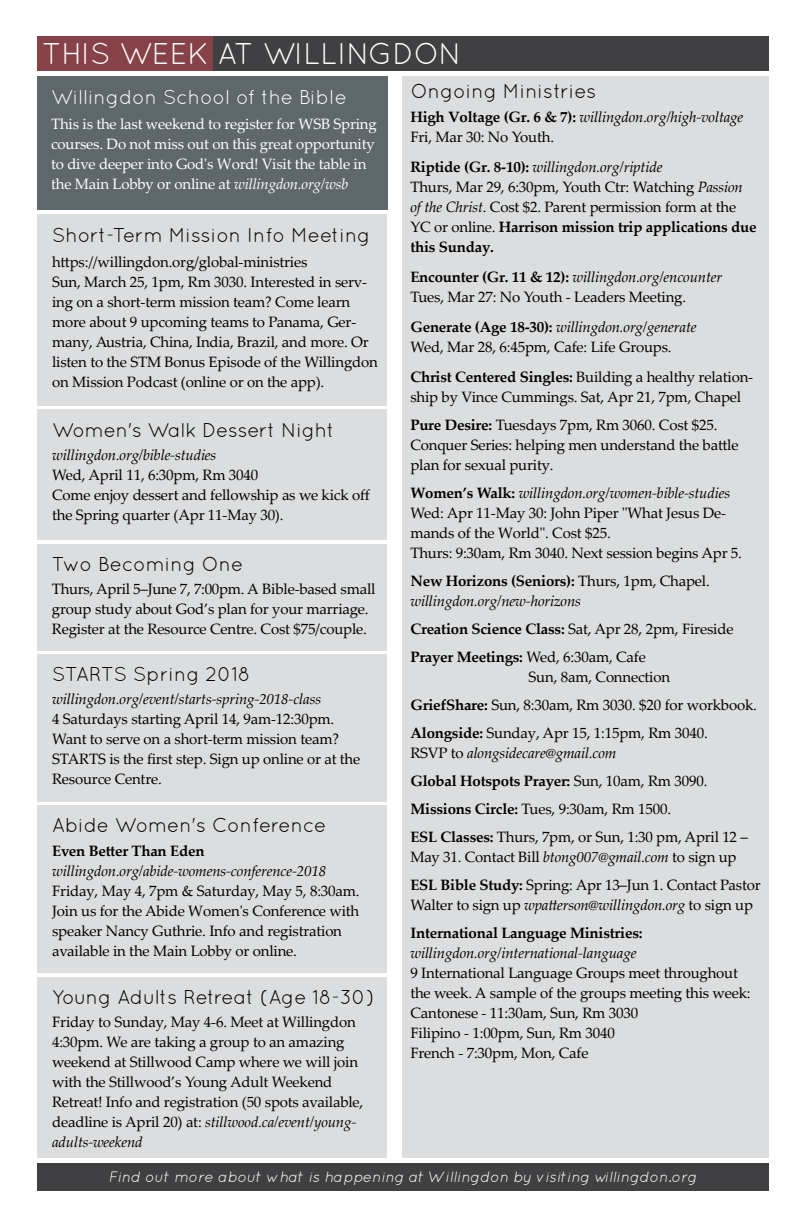
<style>
.page{position:relative;width:792px;height:1224px;background:#fff}
.page>*{position:absolute;margin:0;border:0;box-sizing:border-box;transform-origin:0 0}
.t1{font:30px "Quicksand";color:#fff}
.t2{font:20px "Quicksand";color:#000}
.t3{font:20px "Quicksand";color:#fff}
.t4{font:15px/20px "Palatino Linotype";letter-spacing:-.015em;color:#000}
.t5{font:italic 15px/20px "Palatino Linotype";letter-spacing:-.015em;color:#000}
.t6{font:15px/20px "Palatino Linotype";letter-spacing:-.015em;color:#fff}
.t7{font:700 15px/28px "Palatino Linotype";letter-spacing:-.015em;color:#000}
.t8{font:italic 15px "Quicksand";color:#fff}
.s1{font-style:italic}
.s2{font-weight:700;font-style:normal}
.s3{font-style:normal}
.s4{font-weight:700}
.s5{font-weight:400}
.s6{font-weight:400;font-style:italic}
</style>
<div class="page">
<div style="left:213px;top:36px;width:556px;height:35px;background:#404042"></div>
<div style="left:402px;top:77px;width:367px;height:1081px;background:#dcddde"></div>
<div style="left:37px;top:214px;width:350px;height:192px;background:#dcddde"></div>
<div style="left:37px;top:36px;width:176px;height:35px;background:#874247"></div>
<div style="left:37px;top:1163px;width:732px;height:27px;background:#404042"></div>
<div style="left:37px;top:654px;width:350px;height:147px;background:#dcddde"></div>
<div style="left:37px;top:544px;width:350px;height:106px;background:#dcddde"></div>
<div style="left:37px;top:977px;width:350px;height:181px;background:#dcddde"></div>
<div style="left:37px;top:410px;width:350px;height:130px;background:#dcddde"></div>
<div style="left:37px;top:77px;width:350px;height:133px;background:#5e676c"></div>
<div style="left:37px;top:805px;width:350px;height:168px;background:#dcddde"></div>
<h1 class="t1" style="left:42px;top:37px;width:421px">THIS WEEK AT WILLINGDON</h1>
<h2 class="t3" style="left:51px;top:85px;width:297px">Willingdon School of the Bible</h2>
<p class="t6" style="left:51px;top:113px;width:327px">This is the last weekend to register for WSB Spring courses. Do not miss out on this great opportunity to dive deeper into God's Word! Visit the table in the Main Lobby or online at <span class="s1">willingdon.org/wsb</span></p>
<h2 class="t2" style="left:52px;top:224px;width:320px">Short-Term Mission Info Meeting</h2>
<p class="t4" style="left:52px;top:251px;width:327px">https://willingdon.org/global-ministries<br>Sun, March 25, 1pm, Rm 3030. Interested in serv&shy;ing on a short-term mission team? Come learn more about 9 upcoming teams to Panama, Ger&shy;many, Austria, China, India, Brazil, and more. Or listen to the STM Bonus Episode of the Willingdon on Mission Podcast (online or on the app).</p>
<h2 class="t2" style="left:52px;top:418px;width:284px">Women's Walk Dessert Night</h2>
<p class="t5" style="left:52px;top:444px;width:166px">willingdon.org/bible-studies</p>
<p class="t4" style="left:52px;top:464px;width:319px">Wed, April 11, 6:30pm, Rm 3040<br>Come enjoy dessert and fellowship as we kick off the Spring quarter (Apr 11-May 30).</p>
<h2 class="t2" style="left:52px;top:552px;width:193px">Two Becoming One</h2>
<p class="t4" style="left:52px;top:578px;width:325px">Thurs, April 5–June 7, 7:00pm. A Bible-based small group study about God’s plan for your marriage.<br>Register at the Resource Centre. Cost $75/couple.</p>
<h2 class="t2" style="left:52px;top:663px;width:200px">STARTS Spring 2018</h2>
<p class="t5" style="left:52px;top:689px;width:271px">willingdon.org/event/starts-spring-2018-class</p>
<p class="t4" style="left:52px;top:709px;width:310px">4 Saturdays starting April 14, 9am-12:30pm.<br>Want to serve on a short-term mission team?<br>STARTS is the first step. Sign up online or at the Resource Centre.</p>
<h2 class="t2" style="left:52px;top:814px;width:276px">Abide Women's Conference</h2>
<p class="t7" style="left:52px;top:836px;width:154px">Even Better Than Eden</p>
<p class="t5" style="left:52px;top:860px;width:276px">willingdon.org/abide-womens-conference-2018</p>
<p class="t4" style="left:52px;top:880px;width:309px">Friday, May 4, 7pm &amp; Saturday, May 5, 8:30am.<br>Join us for the Abide Women's Conference with speaker Nancy Guthrie. Info and registration available in the Main Lobby or online.</p>
<h2 class="t2" style="left:52px;top:986px;width:324px">Young Adults Retreat (Age 18-30)</h2>
<p class="t4" style="left:52px;top:1012px;width:313px">Friday to Sunday, May 4-6. Meet at Willingdon 4:30pm. We are taking a group to an amazing weekend at Stillwood Camp where we will join with the Stillwood’s Young Adult Weekend Retreat! Info and registration (50 spots available, deadline is April 20) at: <span class="s1">stillwood.ca/event/young&shy;adults-weekend</span></p>
<h2 class="t2" style="left:411px;top:79px;width:187px">Ongoing Ministries</h2>
<p class="t5" style="left:410px;top:106px;width:335px"><span class="s2">High Voltage (Gr. 6 &amp; 7):</span> willingdon.org/high-voltage<br><span class="s3">Fri, Mar 30: No Youth.</span></p>
<p class="t4" style="left:410px;top:156px;width:348px"><span class="s4">Riptide (Gr. 8-10):</span> <span class="s1">willingdon.org/riptide<br></span>Thurs, Mar 29, 6:30pm, Youth Ctr: Watching <span class="s1">Passion of the Christ</span>. Cost $2. Parent permission form at the YC or online. <span class="s4">Harrison mission trip applications due this Sunday.</span></p>
<p class="t4" style="left:410px;top:266px;width:313px"><span class="s4">Encounter (Gr. 11 &amp; 12):</span> <span class="s1">willingdon.org/encounter<br></span>Tues, Mar 27: No Youth - Leaders Meeting.</p>
<p class="t4" style="left:410px;top:316px;width:288px"><span class="s4">Generate (Age 18-30):</span> <span class="s1">willingdon.org/generate<br></span>Wed, Mar 28, 6:45pm, Cafe: Life Groups.</p>
<p class="t4" style="left:410px;top:366px;width:344px"><span class="s4">Christ Centered Singles:</span> Building a healthy relation&shy;ship by Vince Cummings. Sat, Apr 21, 7pm, Chapel</p>
<p class="t4" style="left:410px;top:414px;width:330px"><span class="s4">Pure Desire:</span> Tuesdays 7pm, Rm 3060. Cost $25.<br>Conquer Series: helping men understand the battle plan for sexual purity.</p>
<p class="t4" style="left:410px;top:482px;width:333px"><span class="s4">Women’s Walk:</span> <span class="s1">willingdon.org/women-bible-studies </span>Wed: Apr 11-May 30: John Piper "What Jesus De&shy;mands of the World". Cost $25.<br>Thurs: 9:30am, Rm 3040. Next session begins Apr 5.</p>
<p class="t5" style="left:410px;top:570px;width:301px"><span class="s2">New Horizons (Seniors):</span> <span class="s3">Thurs, 1pm, Chapel. </span>willingdon.org/new-horizons</p>
<p class="t4" style="left:410px;top:614px;width:325px;line-height:28px"><span class="s4">Creation Science Class:</span> Sat, Apr 28, 2pm, Fireside<br><span class="s4">Prayer Meetings:</span> Wed, 6:30am, Cafe</p>
<p class="t4" style="left:410px;top:662px;width:348px;line-height:28px;text-indent:118px">Sun, 8am, Connection<br><span class="s4">GriefShare:</span> Sun, 8:30am, Rm 3030. $20 for workbook.<br><span class="s4">Alongside:</span> Sunday, Apr 15, 1:15pm, Rm 3040.</p>
<p class="t4" style="left:410px;top:738px;width:339px;line-height:28px">RSVP to <span class="s1">alongsidecare@gmail.com<br></span><span class="s4">Global Hotspots Prayer:</span> Sun, 10am, Rm 3090.<br><span class="s4">Missions Circle:</span> Tues, 9:30am, Rm 1500.<br><span class="s4">ESL Classes:</span> Thurs, 7pm, or Sun, 1:30 pm, April 12 –</p>
<p class="t4" style="left:410px;top:842px;width:352px;line-height:28px">May 31. Contact Bill <span class="s1">btong007@gmail.com</span> to sign up<br><span class="s4">ESL Bible Study:</span> Spring: Apr 13–Jun 1. Contact Pastor</p>
<p class="t7" style="left:410px;top:890px;width:344px"><span class="s5">Walter to sign up</span> <span class="s6">wpatterson@willingdon.org</span> <span class="s5">to sign up<br></span>International Language Ministries:</p>
<p class="t5" style="left:410px;top:942px;width:228px">willingdon.org/international-language</p>
<p class="t4" style="left:410px;top:962px;width:342px">9 International Language Groups meet throughout the week. A sample of the groups meeting this week:<br>Cantonese - 11:30am, Sun, Rm 3030<br>Filipino - 1:00pm, Sun, Rm 3040<br>French - 7:30pm, Mon, Cafe</p>
<p class="t8" style="left:108px;top:1168px;width:590px">Find out more about what is happening at Willingdon by visiting willingdon.org</p>
</div>
